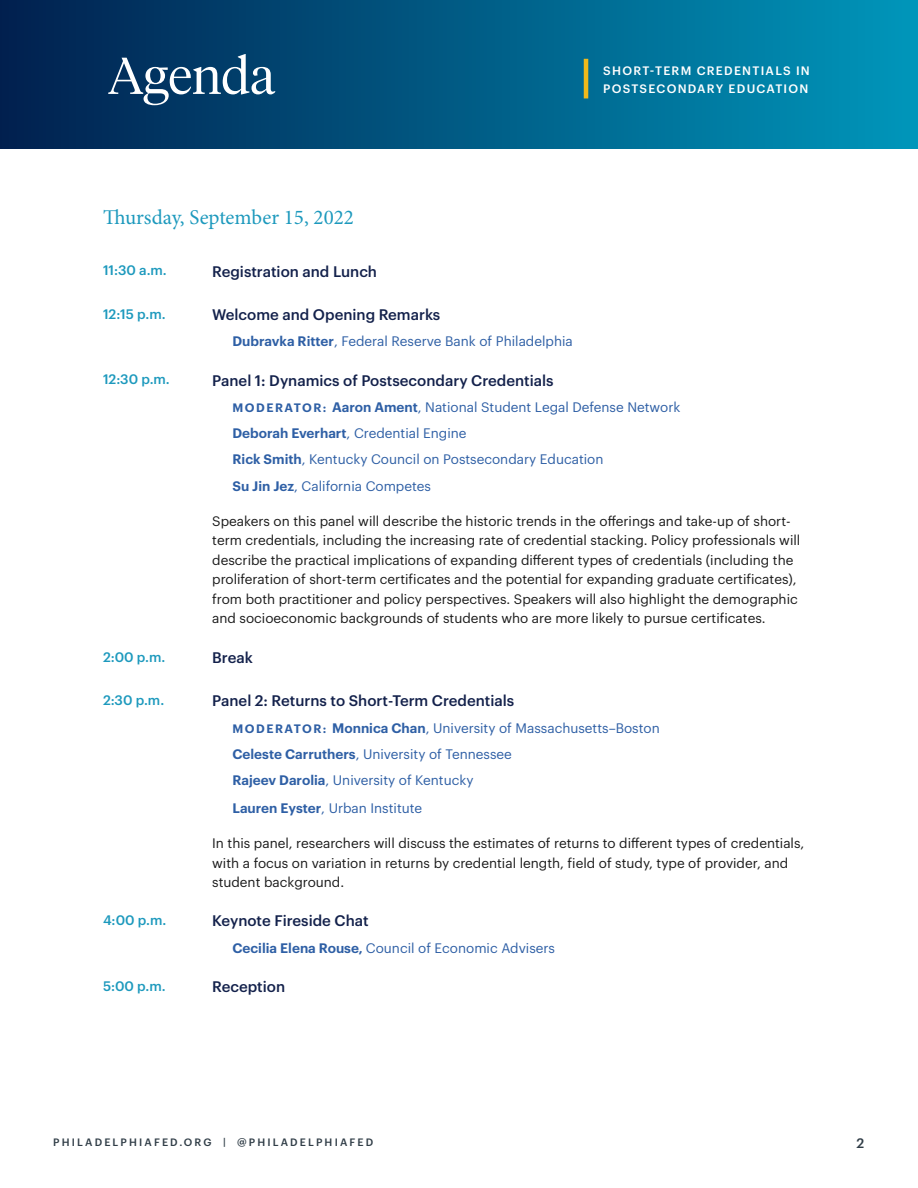
<style>
.page{position:relative;width:918px;height:1188px;background:#fff}
.page>*{position:absolute;margin:0;border:0;box-sizing:border-box;transform-origin:0 0}
.H1_-_Tiempos_Headlin{font:300 51px "Tiempos Headline";color:#fff}
.Date{font:21px "Minion Pro";color:#1d99bd}
.Body{font:500 15px "Graphik";color:#13214b}
.Body_2{font:13.5px/19.5px "Graphik";color:#1a1a1a}
.Speaker_Panelist{font:13.5px "Graphik";color:#2e5fa5}
.Time{font:500 13.5px "Graphik";color:#1d99bd}
.t1{font:500 13.5px "Graphik";color:#303d47}
.t2{font:500 12px "Graphik";letter-spacing:.105em;color:#fff}
.t3{font:500 10.5px "Graphik";letter-spacing:.205em;color:#303d47}
.s1{font-weight:600}
.s2{font-weight:600;font-size:12px}
</style>
<div class="page">
<div style="left:0;top:0;width:918px;height:149px;background:linear-gradient(to right,#01204e,#0096ba)"></div>
<hr style="left:584px;top:59px;width:4px;height:39px;background:#f0ba1b">
<p class="H1_-_Tiempos_Headlin" style="left:108px;top:41px;width:169px">Agenda</p>
<p class="t2" style="left:603px;top:61px;width:208px">SHORT-TERM CREDENTIALS IN</p>
<p class="t2" style="left:603px;top:79px;width:207px">POSTSECONDARY EDUCATION</p>
<p class="Date" style="left:103px;top:203px;width:252px">Thursday, September 15, 2022</p>
<p class="Time" style="left:103px;top:260px;width:65px">11:30 a.m.</p>
<p class="Body" style="left:212px;top:260px;width:166px">Registration and Lunch</p>
<p class="Time" style="left:103px;top:304px;width:64px">12:15 p.m.</p>
<p class="Body" style="left:212px;top:303px;width:230px">Welcome and Opening Remarks</p>
<p class="Speaker_Panelist" style="left:232px;top:331px;width:342px"><span class="s1">Dubravka Ritter</span>, Federal Reserve Bank of Philadelphia</p>
<p class="Time" style="left:103px;top:369px;width:68px">12:30 p.m.</p>
<p class="Body" style="left:212px;top:369px;width:343px">Panel 1: Dynamics of Postsecondary Credentials</p>
<p class="Speaker_Panelist" style="left:232px;top:397px;width:449px"><span class="s2">MODERATOR:</span> <span class="s1">Aaron Ament</span>, National Student Legal Defense Network</p>
<p class="Speaker_Panelist" style="left:232px;top:423px;width:236px"><span class="s1">Deborah Everhart</span>, Credential Engine</p>
<p class="Speaker_Panelist" style="left:232px;top:449px;width:373px"><span class="s1">Rick Smith</span>, Kentucky Council on Postsecondary Education</p>
<p class="Speaker_Panelist" style="left:232px;top:476px;width:200px"><span class="s1">Su Jin Jez</span>, California Competes</p>
<p class="Body_2" style="left:212px;top:510px;width:590px">Speakers on this panel will describe the historic trends in the offerings and take-up of short&shy;term credentials, including the increasing rate of credential stacking. Policy professionals will describe the practical implications of expanding different types of credentials (including the proliferation of short-term certificates and the potential for expanding graduate certificates), from both practitioner and policy perspectives. Speakers will also highlight the demographic and socioeconomic backgrounds of students who are more likely to pursue certificates.</p>
<p class="Time" style="left:103px;top:646px;width:64px">2:00 p.m.</p>
<p class="Body" style="left:212px;top:646px;width:42px">Break</p>
<p class="Time" style="left:103px;top:690px;width:63px">2:30 p.m.</p>
<p class="Body" style="left:212px;top:689px;width:304px">Panel 2: Returns to Short-Term Credentials</p>
<p class="Speaker_Panelist" style="left:232px;top:718px;width:429px"><span class="s2">MODERATOR:</span> <span class="s1">Monnica Chan</span>, University of Massachusetts–Boston</p>
<p class="Speaker_Panelist" style="left:232px;top:744px;width:281px"><span class="s1">Celeste Carruthers</span>, University of Tennessee</p>
<p class="Speaker_Panelist" style="left:232px;top:770px;width:243px"><span class="s1">Rajeev Darolia</span>, University of Kentucky</p>
<p class="Speaker_Panelist" style="left:232px;top:798px;width:191px"><span class="s1">Lauren Eyster</span>, Urban Institute</p>
<p class="Body_2" style="left:212px;top:832px;width:594px">In this panel, researchers will discuss the estimates of returns to different types of credentials, with a focus on variation in returns by credential length, field of study, type of provider, and student background.</p>
<p class="Time" style="left:103px;top:910px;width:65px">4:00 p.m.</p>
<p class="Body" style="left:212px;top:909px;width:158px">Keynote Fireside Chat</p>
<p class="Speaker_Panelist" style="left:232px;top:938px;width:324px"><span class="s1">Cecilia Elena Rouse,</span> Council of Economic Advisers</p>
<p class="Time" style="left:103px;top:976px;width:64px">5:00 p.m.</p>
<p class="Body" style="left:212px;top:975px;width:74px">Reception</p>
<p class="t3" style="left:53px;top:1135px;width:322px">PHILADELPHIAFED.ORG | @PHILADELPHIAFED</p>
<p class="t1" style="left:856px;top:1132px;width:9px">2</p>
</div>
